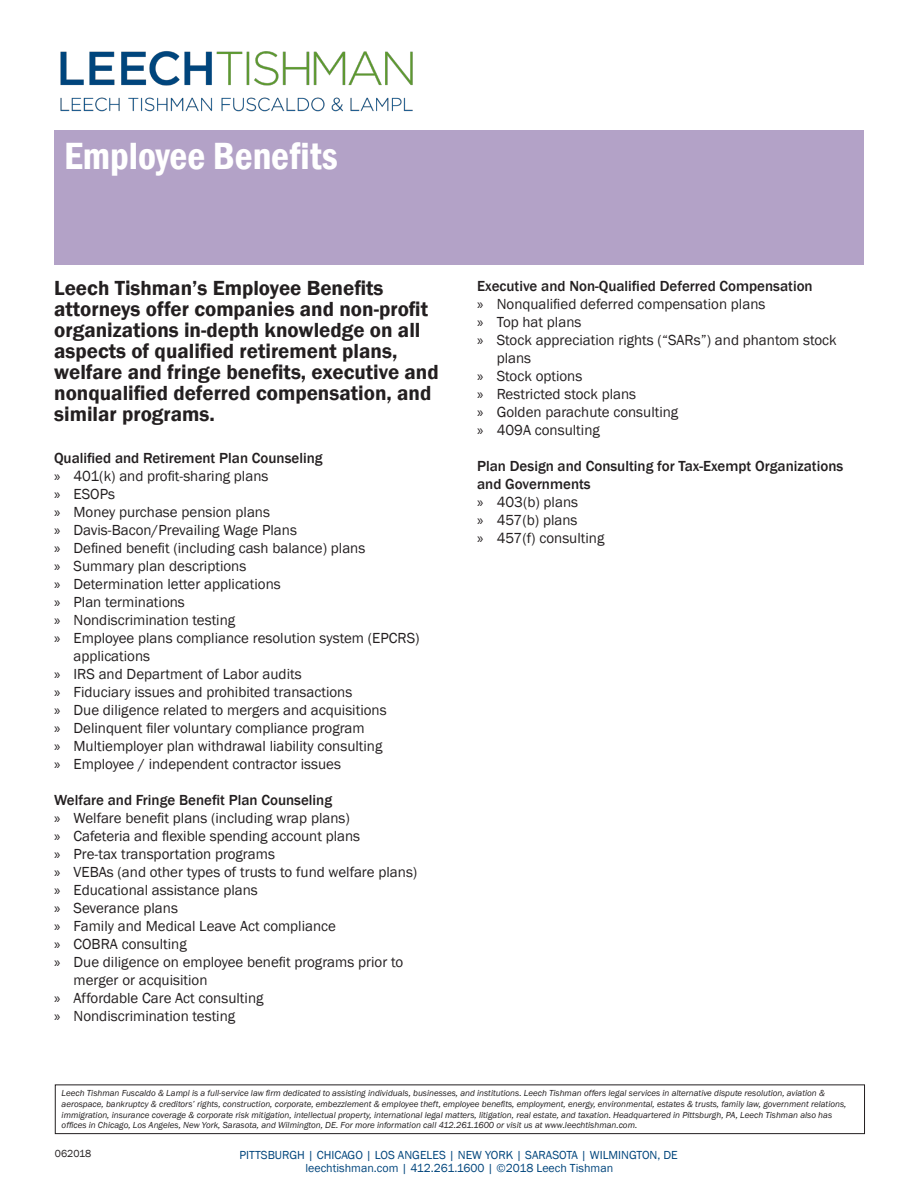
<style>
.page{position:relative;width:918px;height:1188px;background:#fff}
.page>*{position:absolute;margin:0;border:0;box-sizing:border-box;transform-origin:0 0}
.t1{font:600 condensed 39px "Franklin Gothic";color:#fff}
.t2{font:600 21px/21px "Franklin Gothic";color:#231f20}
.t3{font:15px/18px "Franklin Gothic";color:#231f20}
.Franklin_Para{font:500 15px/18px "Franklin Gothic";color:#231f20}
.t4{font:12px/13.8px "Franklin Gothic";color:#00457c;text-align:center}
.t5{font:10.5px "Franklin Gothic";color:#231f20}
.t6{font:italic 9px/10.8px "Franklin Gothic";color:#231f20}
.s1{font-family:"Myriad Pro"}
</style>
<div class="page">
<div style="left:54px;top:130px;width:810px;height:135px;background:#b3a2c7"></div>
<div style="left:55px;top:1084px;width:810px;height:50px;border:1px solid #231f20"></div>
<img style="left:60px;top:51px;width:353px;height:61px">
<p class="t1" style="left:64px;top:130px;width:275px">Employee Benefits</p>
<p class="t2" style="left:54px;top:278px;width:386px">Leech Tishman’s Employee Benefits attorneys offer companies and non-profit organizations in-depth knowledge on all aspects of qualified retirement plans, welfare and fringe benefits, executive and nonqualified deferred compensation, and similar programs.</p>
<p class="Franklin_Para" style="left:54px;top:449px;width:270px">Qualified and Retirement Plan Counseling</p>
<p class="t3" style="left:54px;top:467px;width:216px"><span class="s1">»</span> 401(k) and profit-sharing plans</p>
<p class="t3" style="left:54px;top:485px;width:63px"><span class="s1">»</span> ESOPs</p>
<p class="t3" style="left:54px;top:503px;width:218px"><span class="s1">»</span> Money purchase pension plans</p>
<p class="t3" style="left:54px;top:521px;width:245px"><span class="s1">»</span> Davis-Bacon/Prevailing Wage Plans</p>
<p class="t3" style="left:54px;top:539px;width:313px"><span class="s1">»</span> Defined benefit (including cash balance) plans</p>
<p class="t3" style="left:54px;top:557px;width:194px"><span class="s1">»</span> Summary plan descriptions</p>
<p class="t3" style="left:54px;top:575px;width:228px"><span class="s1">»</span> Determination letter applications</p>
<p class="t3" style="left:54px;top:593px;width:132px"><span class="s1">»</span> Plan terminations</p>
<p class="t3" style="left:54px;top:611px;width:183px"><span class="s1">»</span> Nondiscrimination testing</p>
<p class="t3" style="left:74px;top:629px;width:348px;text-indent:-20px"><span class="s1">»</span> Employee plans compliance resolution system (EPCRS) applications</p>
<p class="t3" style="left:54px;top:665px;width:249px"><span class="s1">»</span> IRS and Department of Labor audits</p>
<p class="t3" style="left:54px;top:683px;width:300px"><span class="s1">»</span> Fiduciary issues and prohibited transactions</p>
<p class="t3" style="left:54px;top:701px;width:334px"><span class="s1">»</span> Due diligence related to mergers and acquisitions</p>
<p class="t3" style="left:54px;top:719px;width:312px"><span class="s1">»</span> Delinquent filer voluntary compliance program</p>
<p class="t3" style="left:54px;top:737px;width:330px"><span class="s1">»</span> Multiemployer plan withdrawal liability consulting</p>
<p class="t3" style="left:54px;top:755px;width:289px"><span class="s1">»</span> Employee / independent contractor issues</p>
<p class="Franklin_Para" style="left:54px;top:791px;width:280px">Welfare and Fringe Benefit Plan Counseling</p>
<p class="t3" style="left:54px;top:809px;width:297px"><span class="s1">»</span> Welfare benefit plans (including wrap plans)</p>
<p class="t3" style="left:54px;top:827px;width:308px"><span class="s1">»</span> Cafeteria and flexible spending account plans</p>
<p class="t3" style="left:54px;top:845px;width:223px"><span class="s1">»</span> Pre-tax transportation programs</p>
<p class="t3" style="left:54px;top:863px;width:365px"><span class="s1">»</span> VEBAs (and other types of trusts to fund welfare plans)</p>
<p class="t3" style="left:54px;top:881px;width:205px"><span class="s1">»</span> Educational assistance plans</p>
<p class="t3" style="left:54px;top:899px;width:125px"><span class="s1">»</span> Severance plans</p>
<p class="t3" style="left:54px;top:917px;width:284px"><span class="s1">»</span> Family and Medical Leave Act compliance</p>
<p class="t3" style="left:54px;top:935px;width:134px"><span class="s1">»</span> COBRA consulting</p>
<p class="t3" style="left:74px;top:953px;width:331px;text-indent:-20px"><span class="s1">»</span> Due diligence on employee benefit programs prior to merger or acquisition</p>
<p class="t3" style="left:54px;top:989px;width:211px"><span class="s1">»</span> Affordable Care Act consulting</p>
<p class="t3" style="left:54px;top:1007px;width:183px"><span class="s1">»</span> Nondiscrimination testing</p>
<p class="Franklin_Para" style="left:477px;top:277px;width:337px">Executive and Non-Qualified Deferred Compensation</p>
<p class="t3" style="left:477px;top:295px;width:290px"><span class="s1">»</span> Nonqualified deferred compensation plans</p>
<p class="t3" style="left:477px;top:313px;width:106px"><span class="s1">»</span> Top hat plans</p>
<p class="t3" style="left:497px;top:331px;width:342px;text-indent:-20px"><span class="s1">»</span> Stock appreciation rights (“SARs”) and phantom stock plans</p>
<p class="t3" style="left:477px;top:367px;width:107px"><span class="s1">»</span> Stock options</p>
<p class="t3" style="left:477px;top:385px;width:161px"><span class="s1">»</span> Restricted stock plans</p>
<p class="t3" style="left:477px;top:403px;width:203px"><span class="s1">»</span> Golden parachute consulting</p>
<p class="t3" style="left:477px;top:421px;width:124px"><span class="s1">»</span> 409A consulting</p>
<p class="Franklin_Para" style="left:477px;top:457px;width:368px">Plan Design and Consulting for Tax-Exempt Organizations and Governments</p>
<p class="t3" style="left:477px;top:493px;width:102px"><span class="s1">»</span> 403(b) plans</p>
<p class="t3" style="left:477px;top:511px;width:102px"><span class="s1">»</span> 457(b) plans</p>
<p class="t3" style="left:477px;top:529px;width:129px"><span class="s1">»</span> 457(f) consulting</p>
<p class="t6" style="left:62px;top:1088px;width:786px">Leech Tishman Fuscaldo &amp; Lampl is a full-service law firm dedicated to assisting individuals, businesses, and institutions. Leech Tishman offers legal services in alternative dispute resolution, aviation &amp; aerospace, bankruptcy &amp; creditors’ rights, construction, corporate, embezzlement &amp; employee theft, employee benefits, employment, energy, environmental, estates &amp; trusts, family law, government relations, immigration, insurance coverage &amp; corporate risk mitigation, intellectual property, international legal matters, litigation, real estate, and taxation. Headquartered in Pittsburgh, PA, Leech Tishman also has offices in Chicago, Los Angeles, New York, Sarasota, and Wilmington, DE. For more information call 412.261.1600 or visit us at www.leechtishman.com.</p>
<p class="t4" style="left:239px;top:1148px;width:440px">PITTSBURGH | CHICAGO | LOS ANGELES | NEW YORK | SARASOTA | WILMINGTON, DE leechtishman.com | 412.261.1600 | ©2018 Leech Tishman</p>
<p class="t5" style="left:55px;top:1147px;width:38px">062018</p>
</div>
